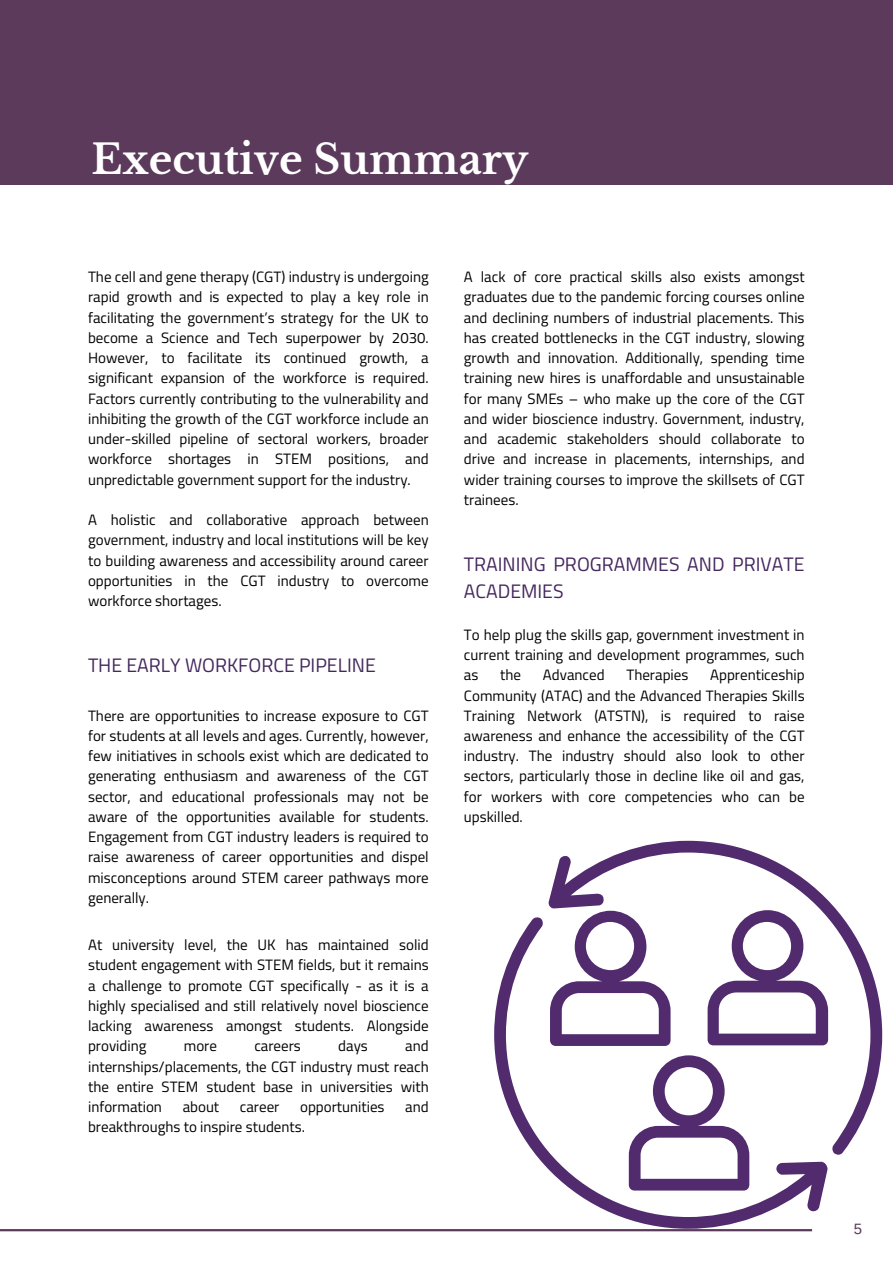
<style>
.page{position:relative;width:893px;height:1264px;background:#fff}
.page>*{position:absolute;margin:0;border:0;box-sizing:border-box;transform-origin:0 0}
.t1{font:700 40.5px "Libre Baskerville";color:#fff}
.t2{font:19.5px/27px "Titillium Web";color:#45285e}
.t3{font:15px/20.2px "Titillium Web";color:#000;text-align:justify}
.t4{font:15px "Arimo";color:#5b3a5b}
</style>
<div class="page">
<div style="left:0;top:0;width:892px;height:184px;background:#5b3a5b"></div>
<hr style="left:0;top:1228px;width:812px;height:3px;background:#5b3a5b">
<svg style="left:548px;top:840px;width:334px;height:314px"></svg>
<svg style="left:494px;top:916px;width:333px;height:312px"></svg>
<p class="t1" style="left:91px;top:134px;width:438px">Executive Summary</p>
<p class="t3" style="left:88px;top:266px;width:342px">The cell and gene therapy (CGT) industry is undergoing rapid growth and is expected to play a key role in facilitating the government’s strategy for the UK to become a Science and Tech superpower by 2030.<br>However, to facilitate its continued growth, a significant expansion of the workforce is required.<br>Factors currently contributing to the vulnerability and inhibiting the growth of the CGT workforce include an under-skilled pipeline of sectoral workers, broader workforce shortages in STEM positions, and unpredictable government support for the industry.</p>
<p class="t3" style="left:88px;top:509px;width:342px">A holistic and collaborative approach between government, industry and local institutions will be key to building awareness and accessibility around career opportunities in the CGT industry to overcome workforce shortages.</p>
<p class="t2" style="left:88px;top:651px;width:289px">THE EARLY WORKFORCE PIPELINE</p>
<p class="t3" style="left:88px;top:705px;width:342px">There are opportunities to increase exposure to CGT for students at all levels and ages. Currently, however, few initiatives in schools exist which are dedicated to generating enthusiasm and awareness of the CGT sector, and educational professionals may not be aware of the opportunities available for students.<br>Engagement from CGT industry leaders is required to raise awareness of career opportunities and dispel misconceptions around STEM career pathways more generally.</p>
<p class="t3" style="left:88px;top:934px;width:342px">At university level, the UK has maintained solid student engagement with STEM fields, but it remains a challenge to promote CGT specifically - as it is a highly specialised and still relatively novel bioscience lacking awareness amongst students. Alongside providing</p>
<p class="t3" style="left:88px;top:1035px;width:342px;text-indent:317px">and internships/placements, the CGT industry must reach the entire STEM student base in universities with information</p>
<p class="t3" style="left:184px;top:1035px;width:35px">more</p>
<p class="t3" style="left:254px;top:1035px;width:48px">careers</p>
<p class="t3" style="left:338px;top:1035px;width:31px">days</p>
<p class="t3" style="left:183px;top:1096px;width:38px">about</p>
<p class="t3" style="left:240px;top:1096px;width:41px">career</p>
<p class="t3" style="left:300px;top:1096px;width:86px">opportunities</p>
<p class="t3" style="left:405px;top:1096px;width:25px">and</p>
<p class="t3" style="left:88px;top:1116px;width:218px">breakthroughs to inspire students.</p>
<p class="t3" style="left:464px;top:266px;width:342px">A lack of core practical skills also exists amongst graduates due to the pandemic forcing courses online and declining numbers of industrial placements. This has created bottlenecks in the CGT industry, slowing growth and innovation. Additionally, spending time training new hires is unaffordable and unsustainable for many SMEs – who make up the core of the CGT and wider bioscience industry. Government, industry, and academic stakeholders should collaborate to drive and increase in placements, internships, and wider training courses to improve the skillsets of CGT trainees.</p>
<p class="t2" style="left:464px;top:550px;width:342px">TRAINING PROGRAMMES AND PRIVATE<br>ACADEMIES</p>
<p class="t3" style="left:464px;top:624px;width:342px">To help plug the skills gap, government investment in current training and development programmes, such as</p>
<p class="t3" style="left:464px;top:664px;width:342px;text-indent:246px">Apprenticeship Community (ATAC) and the Advanced Therapies Skills Training Network (ATSTN), is required to raise awareness and enhance the accessibility of the CGT industry. The industry should also look to other sectors, particularly those in decline like oil and gas, for workers with core competencies who can be upskilled.</p>
<p class="t3" style="left:500px;top:664px;width:22px">the</p>
<p class="t3" style="left:543px;top:664px;width:63px">Advanced</p>
<p class="t3" style="left:626px;top:664px;width:63px">Therapies</p>
<p class="t4" style="left:853px;top:1219px;width:10px">5</p>
</div>
